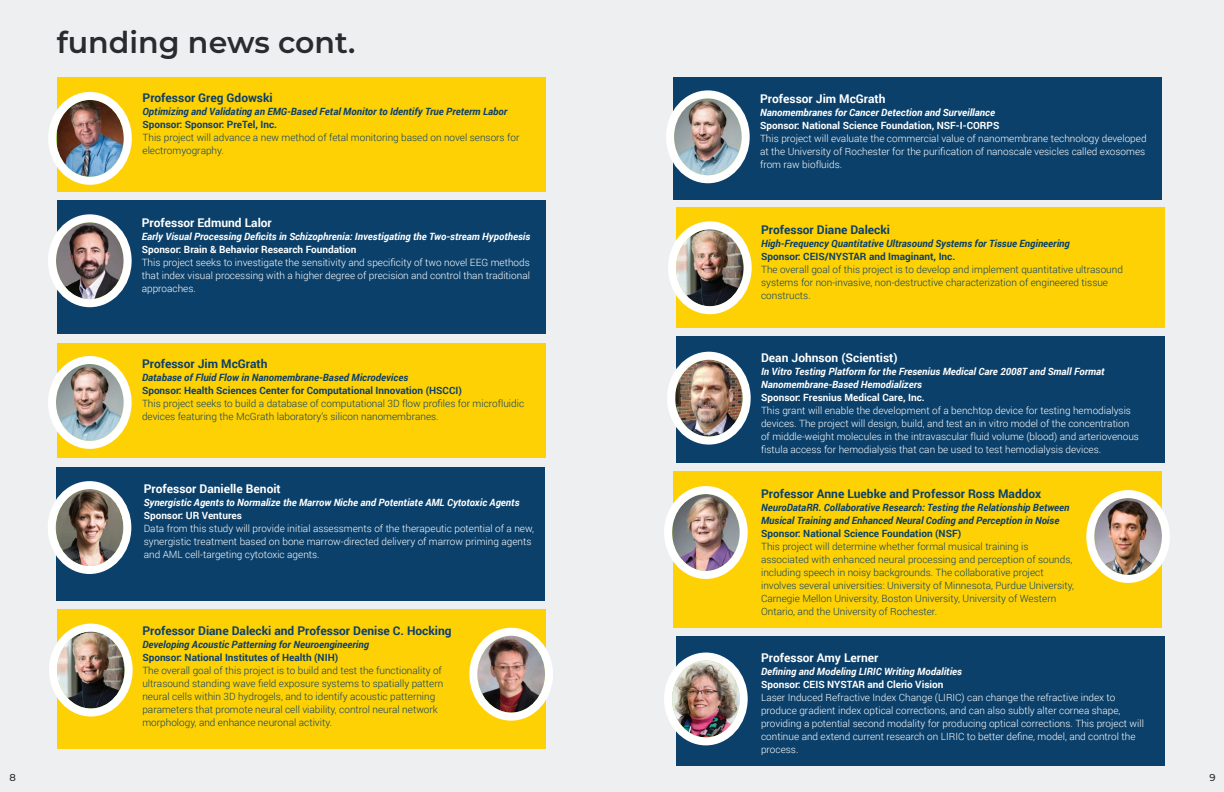
<style>
.page{position:relative;width:1224px;height:792px;background:#edeff0}
.page>*{position:absolute;margin:0;border:0;box-sizing:border-box;transform-origin:0 0}
.t1{font:600 30px "Montserrat";color:#292b2f}
.t2{font:700 12px "Roboto";color:#fff}
.t3{font:700 12px "Roboto";color:#0c3f6a}
.t4{font:700 12px "Roboto";color:#0b406a}
.t5{font:300 10px/13px "Roboto";color:#fff}
.t6{font:300 10px/13px "Roboto";color:#0c3f6a}
.t7{font:300 10px/13px "Roboto";color:#0b406a}
.t8{font:italic 700 10px/13px "Roboto";color:#fff}
.t9{font:italic 700 10px/13px "Roboto";color:#0b406a}
.t10{font:italic 700 10px "Roboto";color:#0c3f6a}
.t11{font:700 10px "Roboto";color:#fff}
.t12{font:700 10px "Roboto";color:#0c3f6a}
.t13{font:700 10px "Roboto";color:#0b406a}
.t14{font:500 10px "Montserrat";color:#292b2f}
</style>
<div class="page">
<div style="left:57px;top:200px;width:488px;height:134px;background:#0b406a"></div>
<img style="left:57px;top:222px;width:66px;height:77px">
<div style="left:48px;top:214px;width:84px;height:93px;border:8px solid #fff;border-radius:50%"></div>
<div style="left:57px;top:609px;width:489px;height:140px;background:#fed105"></div>
<img style="left:57px;top:632px;width:67px;height:76px">
<div style="left:49px;top:624px;width:84px;height:92px;border:8px solid #fff;border-radius:50%"></div>
<img style="left:478px;top:636px;width:67px;height:76px">
<div style="left:469px;top:628px;width:84px;height:93px;border:8px solid #fff;border-radius:50%"></div>
<div style="left:673px;top:78px;width:488px;height:122px;background:#0b406a"></div>
<img style="left:674px;top:99px;width:67px;height:76px">
<div style="left:666px;top:90px;width:84px;height:93px;border:8px solid #fff;border-radius:50%"></div>
<div style="left:676px;top:207px;width:488px;height:120px;background:#fed105"></div>
<img style="left:676px;top:230px;width:67px;height:76px">
<div style="left:668px;top:221px;width:84px;height:93px;border:8px solid #fff;border-radius:50%"></div>
<div style="left:676px;top:336px;width:488px;height:127px;background:#0b406a"></div>
<img style="left:676px;top:360px;width:66px;height:76px">
<div style="left:667px;top:352px;width:84px;height:93px;border:8px solid #fff;border-radius:50%"></div>
<div style="left:673px;top:472px;width:488px;height:156px;background:#fed105"></div>
<img style="left:673px;top:494px;width:66px;height:77px">
<div style="left:664px;top:486px;width:84px;height:93px;border:8px solid #fff;border-radius:50%"></div>
<img style="left:1095px;top:498px;width:67px;height:77px">
<div style="left:1086px;top:490px;width:84px;height:93px;border:8px solid #fff;border-radius:50%"></div>
<div style="left:57px;top:343px;width:488px;height:114px;background:#fed105"></div>
<img style="left:57px;top:364px;width:66px;height:77px">
<div style="left:48px;top:356px;width:84px;height:93px;border:8px solid #fff;border-radius:50%"></div>
<div style="left:57px;top:467px;width:488px;height:134px;background:#0b406a"></div>
<img style="left:56px;top:489px;width:67px;height:77px">
<div style="left:48px;top:481px;width:83px;height:93px;border:8px solid #fff;border-radius:50%"></div>
<div style="left:58px;top:77px;width:488px;height:114px;background:#fed105"></div>
<img style="left:57px;top:100px;width:66px;height:77px">
<div style="left:48px;top:92px;width:84px;height:93px;border:8px solid #fff;border-radius:50%"></div>
<div style="left:676px;top:636px;width:488px;height:130px;background:#0b406a"></div>
<img style="left:673px;top:661px;width:66px;height:76px">
<div style="left:664px;top:653px;width:84px;height:92px;border:8px solid #fff;border-radius:50%"></div>
<h1 class="t1" style="left:57px;top:21px;width:300px">funding news cont.</h1>
<p class="t3" style="left:143px;top:90px;width:132px">Professor Greg Gdowski</p>
<p class="t10" style="left:143px;top:105px;width:366px">Optimizing and Validating an EMG-Based Fetal Monitor to Identify True Preterm Labor</p>
<p class="t12" style="left:143px;top:118px;width:136px">Sponsor: Sponsor: PreTel, Inc.</p>
<p class="t6" style="left:143px;top:131px;width:378px">This project will advance a new method of fetal monitoring based on novel sensors for electromyography.</p>
<p class="t2" style="left:142px;top:214px;width:132px">Professor Edmund Lalor</p>
<p class="t8" style="left:142px;top:229px;width:390px">Early Visual Processing Deficits in Schizophrenia: Investigating the Two-stream Hypothesis</p>
<p class="t11" style="left:142px;top:242px;width:216px">Sponsor: Brain &amp; Behavior Research Foundation</p>
<p class="t5" style="left:142px;top:255px;width:390px;text-align:justify">This project seeks to investigate the sensitivity and specificity of two novel EEG methods that index visual processing with a higher degree of precision and control than traditional approaches.</p>
<p class="t3" style="left:142px;top:356px;width:127px">Professor Jim McGrath</p>
<p class="t10" style="left:142px;top:371px;width:268px">Database of Fluid Flow in Nanomembrane-Based Microdevices</p>
<p class="t12" style="left:142px;top:384px;width:321px">Sponsor: Health Sciences Center for Computational Innovation (HSCCI)</p>
<p class="t6" style="left:142px;top:397px;width:384px">This project seeks to build a database of computational 3D flow profiles for microfluidic devices featuring the McGrath laboratory’s silicon nanomembranes.</p>
<p class="t2" style="left:144px;top:481px;width:139px">Professor Danielle Benoit</p>
<p class="t8" style="left:144px;top:496px;width:377px">Synergistic Agents to Normalize the Marrow Niche and Potentiate AML Cytotoxic Agents</p>
<p class="t11" style="left:144px;top:509px;width:100px">Sponsor: UR Ventures</p>
<p class="t5" style="left:144px;top:522px;width:392px">Data from this study will provide initial assessments of the therapeutic potential of a new, synergistic treatment based on bone marrow-directed delivery of marrow priming agents and AML cell-targeting cytotoxic agents.</p>
<p class="t3" style="left:142px;top:622px;width:311px">Professor Diane Dalecki and Professor Denise C. Hocking</p>
<p class="t10" style="left:142px;top:637px;width:228px">Developing Acoustic Patterning for Neuroengineering</p>
<p class="t12" style="left:142px;top:650px;width:197px">Sponsor: National Institutes of Health (NIH)</p>
<p class="t6" style="left:142px;top:663px;width:303px">The overall goal of this project is to build and test the functionality of ultrasound standing wave field exposure systems to spatially pattern neural cells within 3D hydrogels, and to identify acoustic patterning parameters that promote neural cell viability, control neural network morphology, and enhance neuronal activity.</p>
<p class="t2" style="left:760px;top:90px;width:127px">Professor Jim McGrath</p>
<p class="t8" style="left:760px;top:105px;width:236px">Nanomembranes for Cancer Detection and Surveillance</p>
<p class="t11" style="left:760px;top:118px;width:241px">Sponsor: National Science Foundation, NSF-I-CORPS</p>
<p class="t5" style="left:760px;top:131px;width:388px">This project will evaluate the commercial value of nanomembrane technology developed at the University of Rochester for the purification of nanoscale vesicles called exosomes from raw biofluids.</p>
<p class="t4" style="left:761px;top:221px;width:131px">Professor Diane Dalecki</p>
<p class="t9" style="left:761px;top:236px;width:310px">High-Frequency Quantitative Ultrasound Systems for Tissue Engineering</p>
<p class="t13" style="left:761px;top:249px;width:196px">Sponsor: CEIS/NYSTAR and Imaginant, Inc.</p>
<p class="t7" style="left:761px;top:262px;width:363px">The overall goal of this project is to develop and implement quantitative ultrasound systems for non-invasive, non-destructive characterization of engineered tissue constructs.</p>
<p class="t2" style="left:761px;top:349px;width:138px">Dean Johnson (Scientist)</p>
<p class="t8" style="left:761px;top:364px;width:345px">In Vitro Testing Platform for the Fresenius Medical Care 2008T and Small Format<br>Nanomembrane-Based Hemodializers</p>
<p class="t11" style="left:761px;top:390px;width:165px">Sponsor: Fresnius Medical Care, Inc.</p>
<p class="t5" style="left:761px;top:403px;width:380px">This grant will enable the development of a benchtop device for testing hemodialysis devices. The project will design, build, and test an in vitro model of the concentration of middle-weight molecules in the intravascular fluid volume (blood) and arteriovenous fistula access for hemodialysis that can be used to test hemodialysis devices.</p>
<p class="t4" style="left:761px;top:486px;width:282px">Professor Anne Luebke and Professor Ross Maddox</p>
<p class="t9" style="left:761px;top:501px;width:310px">NeuroDataRR. Collaborative Research: Testing the Relationship Between<br>Musical Training and Enhanced Neural Coding and Perception in Noise</p>
<p class="t13" style="left:761px;top:527px;width:202px">Sponsor: National Science Foundation (NSF)</p>
<p class="t7" style="left:761px;top:540px;width:314px">This project will determine whether formal musical training is associated with enhanced neural processing and perception of sounds, including speech in noisy backgrounds. The collaborative project involves several universities: University of Minnesota, Purdue University, Carnegie Mellon University, Boston University, University of Western Ontario, and the University of Rochester.</p>
<p class="t2" style="left:761px;top:649px;width:119px">Professor Amy Lerner</p>
<p class="t8" style="left:761px;top:664px;width:203px">Defining and Modeling LIRIC Writing Modalities</p>
<p class="t11" style="left:761px;top:677px;width:184px">Sponsor: CEIS NYSTAR and Clerio Vision</p>
<p class="t5" style="left:761px;top:690px;width:384px">Laser Induced Refractive Index Change (LIRIC) can change the refractive index to produce gradient index optical corrections, and can also subtly alter cornea shape, providing a potential second modality for producing optical corrections. This project will continue and extend current research on LIRIC to better define, model, and control the process.</p>
<p class="t14" style="left:9px;top:770px;width:8px">8</p>
<p class="t14" style="left:1209px;top:771px;width:8px">9</p>
</div>
